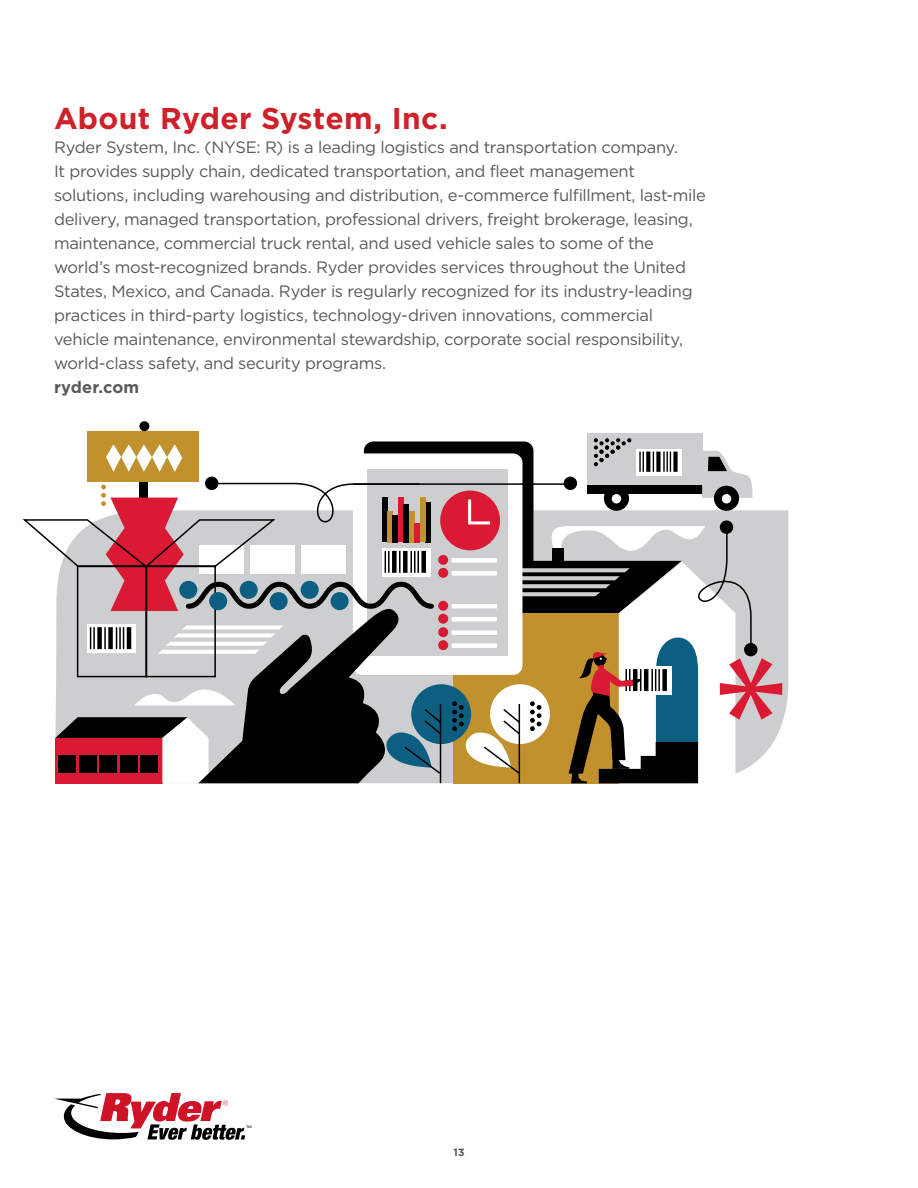
<style>
.page{position:relative;width:918px;height:1188px;background:#fff}
.page>*{position:absolute;margin:0;border:0;box-sizing:border-box;transform-origin:0 0}
.t1{font:700 30px "Gotham";letter-spacing:.01em;color:#cf2129}
.t2{font:16.5px/24px "Gotham";letter-spacing:-.02em;color:#58595b}
.t3{font:700 16.5px "Gotham";letter-spacing:.01em;color:#58595b}
.t4{font:700 10.5px "Gotham";color:#58595b}
</style>
<div class="page">
<svg style="left:54px;top:1093px;width:197px;height:47px"></svg>
<div style="left:364px;top:441px;width:169px;height:222px;background:#000;border-radius:9px"></div>
<div style="left:88px;top:432px;width:111px;height:50px;background:#c1912d"></div>
<svg style="left:106px;top:444px;width:76px;height:28px"></svg>
<div style="left:139px;top:421px;width:10px;height:10px;background:#000;border-radius:50%"></div>
<div style="left:588px;top:433px;width:115px;height:52px;background:#cccecf"></div>
<div style="left:411px;top:684px;width:60px;height:60px;background:#0c5f81;border-radius:50%"></div>
<div style="left:353px;top:453px;width:169px;height:222px;background:#fff;border-radius:9px"></div>
<div style="left:367px;top:469px;width:141px;height:187px;background:#cccecf"></div>
<div style="left:440px;top:491px;width:60px;height:59px;background:#da1a32;border-radius:50%"></div>
<div style="left:438px;top:601px;width:10px;height:10px;background:#da1a32;border-radius:50%"></div>
<div style="left:438px;top:614px;width:10px;height:10px;background:#da1a32;border-radius:50%"></div>
<div style="left:438px;top:555px;width:10px;height:10px;background:#da1a32;border-radius:50%"></div>
<div style="left:438px;top:568px;width:10px;height:10px;background:#da1a32;border-radius:50%"></div>
<div style="left:438px;top:627px;width:10px;height:10px;background:#da1a32;border-radius:50%"></div>
<div style="left:438px;top:640px;width:10px;height:10px;background:#da1a32;border-radius:50%"></div>
<svg style="left:452px;top:438px;width:330px;height:346px"></svg>
<div style="left:205px;top:477px;width:13px;height:13px;background:#000;border-radius:50%"></div>
<svg style="left:23px;top:482px;width:420px;height:302px"></svg>
<div style="left:564px;top:477px;width:13px;height:13px;background:#000;border-radius:50%"></div>
<hr style="left:353px;top:483px;width:219px;height:2px;background:#000">
<h1 class="t1" style="left:54px;top:98px;width:395px">About Ryder System, Inc.</h1>
<p class="t2" style="left:54px;top:135px;width:654px">Ryder System, Inc. (NYSE: R) is a leading logistics and transportation company.<br>It provides supply chain, dedicated transportation, and fleet management solutions, including warehousing and distribution, e-commerce fulfillment, last-mile delivery, managed transportation, professional drivers, freight brokerage, leasing, maintenance, commercial truck rental, and used vehicle sales to some of the world’s most-recognized brands. Ryder provides services throughout the United States, Mexico, and Canada. Ryder is regularly recognized for its industry-leading practices in third-party logistics, technology-driven innovations, commercial vehicle maintenance, environmental stewardship, corporate social responsibility, world-class safety, and security programs.</p>
<p class="t3" style="left:54px;top:376px;width:87px">ryder.com</p>
<p class="t4" style="left:453px;top:1145px;width:13px">13</p>
</div>
